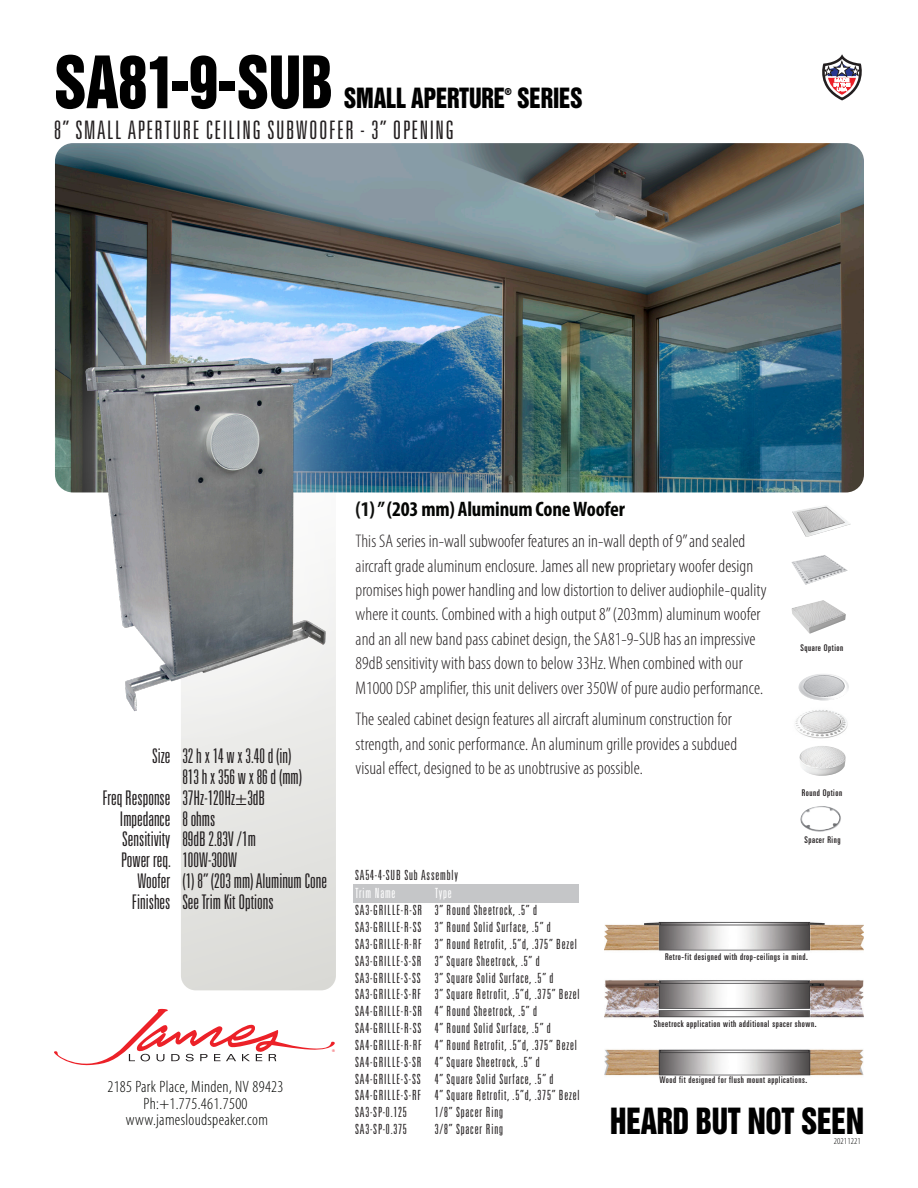
<style>
.page{position:relative;width:918px;height:1188px;background:#fff}
.page>*{position:absolute;margin:0;border:0;box-sizing:border-box;transform-origin:0 0}
.t1{font:66px "Helvetica Inserat LT Std";letter-spacing:-.01em;color:#000;scale:.89 1}
.t2{font:33px "Helvetica Inserat LT Std";letter-spacing:-.01em;color:#000;scale:.89 1}
.t3{font:300 ultra-condensed 25.5px "Univers LT Std";letter-spacing:.06em;color:#231f20}
.t4{font:25.5px "Helvetica Inserat LT Std";letter-spacing:-.01em;color:#000;scale:.89 1}
.t5{font:700 condensed 21px "Myriad Pro";letter-spacing:-.01em;color:#040503}
.t6{font:300 ultra-condensed 20.25px "Univers LT Std";color:#231f20}
.t7{font:300 condensed 18.3px/24.5px "Myriad Pro";letter-spacing:.005em;color:#231f20}
.t8{font:300 condensed 16.5px/16.5px "Myriad Pro";letter-spacing:.02em;color:#040503;text-align:center}
.t9{font:300 ultra-condensed 13.95px "Univers LT Std";letter-spacing:.06em;color:#231f20}
.t10{font:300 ultra-condensed 13.95px "Univers LT Std";letter-spacing:.06em;color:#fff}
.t11{font:ultra-condensed 9.3px "Univers LT Std";letter-spacing:.06em;color:#231f20}
.t12{font:ultra-condensed 9.15px "Univers LT Std";letter-spacing:.06em;color:#231f20}
.t13{font:300 condensed 9px "Myriad Pro";letter-spacing:.02em;color:#040503}
.t14{font:8.7px "Helvetica Inserat LT Std";color:#000;scale:.89 1}
.t15{font:3.75px "Helvetica";color:#ec2029}
</style>
<div class="page">
<div style="left:181px;top:473px;width:155px;height:517px;background:#e1e1dd;border-radius:15px"></div>
<svg style="left:54px;top:1009px;width:281px;height:56px"></svg>
<svg style="left:822px;top:54px;width:40px;height:47px"></svg>
<img style="left:55px;top:143px;width:809px;height:349px">
<img style="left:800px;top:674px;width:24px;height:9px">
<img style="left:795px;top:710px;width:53px;height:29px">
<img style="left:799px;top:746px;width:47px;height:30px">
<img style="left:792px;top:506px;width:59px;height:31px">
<img style="left:791px;top:555px;width:57px;height:30px">
<img style="left:791px;top:600px;width:55px;height:34px">
<img style="left:800px;top:806px;width:41px;height:26px">
<img style="left:605px;top:921px;width:259px;height:155px">
<div style="left:353px;top:884px;width:225px;height:19px;background:#c5c6c8"></div>
<div style="left:0;top:256px;width:428px;height:541px;background:#fff;opacity:.75"></div>
<img style="left:78px;top:343px;width:265px;height:381px">
<p class="t1" style="left:54px;top:43px;width:315px">SA81-9-SUB</p>
<p class="t4" style="left:344px;top:83px;width:183px">SMALL APERTURE</p>
<p class="t14" style="left:505px;top:86px;width:9px">®</p>
<p class="t4" style="left:517px;top:83px;width:75px">SERIES</p>
<p class="t3" style="left:54px;top:117px;width:402px">8” SMALL APERTURE CEILING SUBWOOFER - 3” OPENING</p>
<p class="t6" style="left:152px;top:745px;width:141px">Size 32 h x 14 w x 3.40 d (in)</p>
<p class="t6" style="left:182px;top:766px;width:121px">813 h x 356 w x 86 d (mm)</p>
<p class="t6" style="left:103px;top:787px;width:164px">Freq Response 37Hz-120Hz±3dB</p>
<p class="t6" style="left:120px;top:808px;width:97px">Impedance 8 ohms</p>
<p class="t6" style="left:122px;top:829px;width:135px">Sensitivity 89dB 2.83V /1m</p>
<p class="t6" style="left:121px;top:849px;width:117px">Power req. 100W-300W</p>
<p class="t6" style="left:137px;top:870px;width:191px">Woofer (1) 8” (203 mm) Aluminum Cone</p>
<p class="t6" style="left:132px;top:891px;width:143px">Finishes See Trim Kit Options</p>
<p class="t8" style="left:107px;top:1079px;width:178px">2185 Park Place, Minden, NV 89423<br>Ph:+1.775.461.7500 www.jamesloudspeaker.com</p>
<p class="t15" style="left:332px;top:1048px;width:4px">®</p>
<p class="t5" style="left:356px;top:496px;width:271px">(1) ” (203 mm) Aluminum Cone Woofer</p>
<p class="t7" style="left:356px;top:529px;width:413px">This SA series in-wall subwoofer features an in-wall depth of 9” and sealed aircraft grade aluminum enclosure. James all new proprietary woofer design promises high power handling and low distortion to deliver audiophile-quality where it counts. Combined with a high output 8” (203mm) aluminum woofer and an all new band pass cabinet design, the SA81-9-SUB has an impressive 89dB sensitivity with bass down to below 33Hz. When combined with our M1000 DSP amplifier, this unit delivers over 350W of pure audio performance.</p>
<p class="t7" style="left:356px;top:707px;width:383px">The sealed cabinet design features all aircraft aluminum construction for strength, and sonic performance. An aluminum grille provides a subdued visual effect, designed to be as unobtrusive as possible.</p>
<p class="t12" style="left:801px;top:643px;width:44px">Square Option</p>
<p class="t12" style="left:802px;top:787px;width:42px">Round Option</p>
<p class="t12" style="left:804px;top:835px;width:38px">Spacer Ring</p>
<p class="t9" style="left:355px;top:868px;width:104px">SA54-4-SUB Sub Assembly</p>
<p class="t10" style="left:355px;top:886px;width:42px">Trim Name</p>
<p class="t10" style="left:435px;top:886px;width:19px">Type</p>
<p class="t9" style="left:355px;top:903px;width:183px">SA3-GRILLE-R-SR 3” Round Sheetrock, .5” d</p>
<p class="t9" style="left:355px;top:920px;width:197px">SA3-GRILLE-R-SS 3” Round Solid Surface, .5” d</p>
<p class="t9" style="left:355px;top:937px;width:223px">SA3-GRILLE-R-RF 3” Round Retrofit, .5”d, .375” Bezel</p>
<p class="t9" style="left:355px;top:954px;width:186px">SA3-GRILLE-S-SR 3” Square Sheetrock, .5” d</p>
<p class="t9" style="left:355px;top:970px;width:200px">SA3-GRILLE-S-SS 3” Square Solid Surface, .5” d</p>
<p class="t9" style="left:355px;top:987px;width:226px">SA3-GRILLE-S-RF 3” Square Retrofit, .5”d, .375” Bezel</p>
<p class="t9" style="left:355px;top:1004px;width:183px">SA4-GRILLE-R-SR 4” Round Sheetrock, .5” d</p>
<p class="t9" style="left:355px;top:1021px;width:197px">SA4-GRILLE-R-SS 4” Round Solid Surface, .5” d</p>
<p class="t9" style="left:355px;top:1038px;width:223px">SA4-GRILLE-R-RF 4” Round Retrofit, .5”d, .375” Bezel</p>
<p class="t9" style="left:355px;top:1055px;width:186px">SA4-GRILLE-S-SR 4” Square Sheetrock, .5” d</p>
<p class="t9" style="left:355px;top:1071px;width:200px">SA4-GRILLE-S-SS 4” Square Solid Surface, .5” d</p>
<p class="t9" style="left:355px;top:1088px;width:226px">SA4-GRILLE-S-RF 4” Square Retrofit, .5”d, .375” Bezel</p>
<p class="t9" style="left:355px;top:1105px;width:53px">SA3-SP-0.125</p>
<p class="t9" style="left:435px;top:1105px;width:70px">1/8” Spacer Ring</p>
<p class="t9" style="left:355px;top:1122px;width:53px">SA3-SP-0.375</p>
<p class="t9" style="left:435px;top:1122px;width:70px">3/8” Spacer Ring</p>
<p class="t11" style="left:665px;top:952px;width:144px">Retro-fit designed with drop-ceilings in mind.</p>
<p class="t11" style="left:654px;top:1019px;width:164px">Sheetrock application with additional spacer shown.</p>
<p class="t11" style="left:659px;top:1075px;width:149px">Wood fit designed for flush mount applications.</p>
<p class="t2" style="left:610px;top:1101px;width:287px">HEARD BUT NOT SEEN</p>
<p class="t13" style="left:834px;top:1136px;width:29px">20211221</p>
</div>
